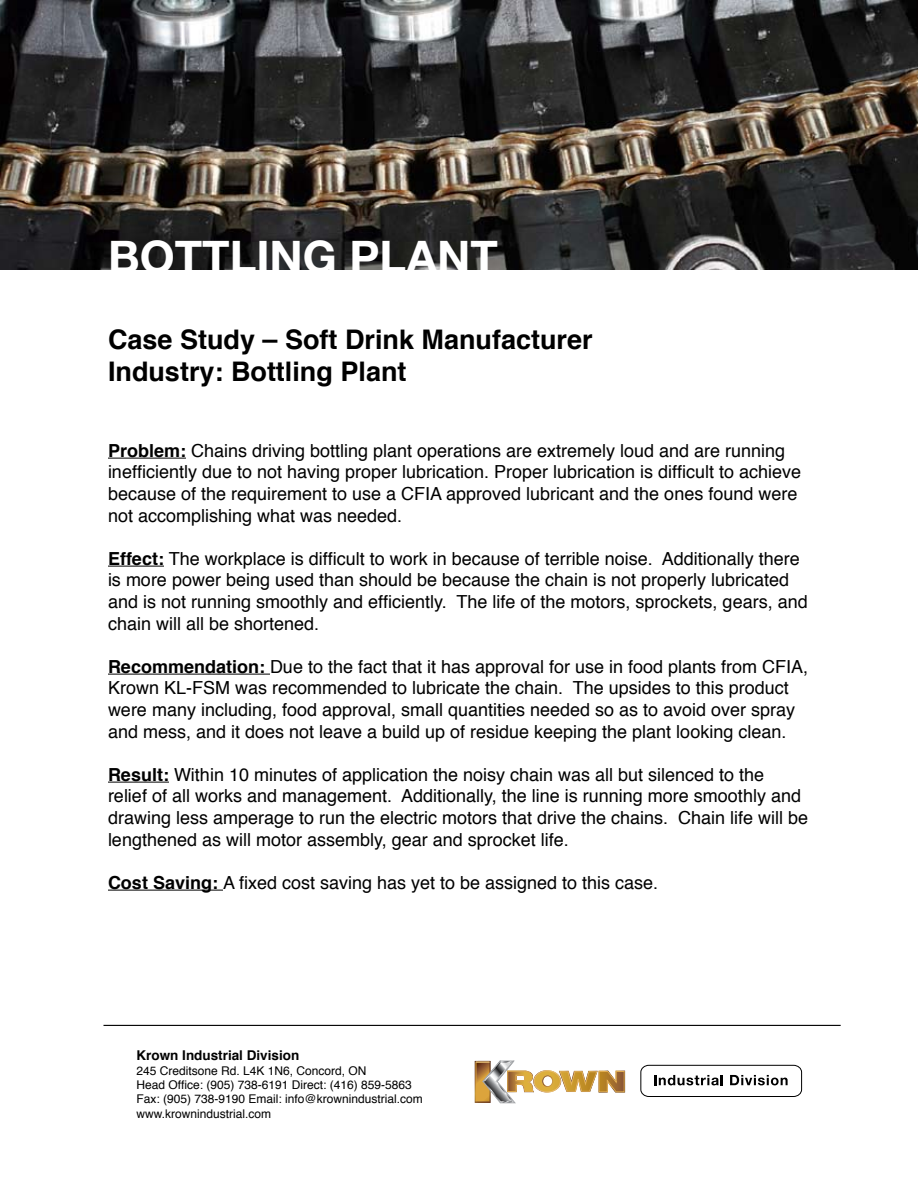
<style>
.page{position:relative;width:918px;height:1188px;background:#fff}
.page>*{position:absolute;margin:0;border:0;box-sizing:border-box;transform-origin:0 0}
.t1{font:700 45px "Helvetica Neue";color:#fff}
.t2{font:700 27px/32.4px "Helvetica";color:#000}
.t3{font:18px/21.6px "Helvetica";color:#000}
.t4{font:700 13.5px "Helvetica";color:#000}
.t5{font:12px/14.4px "Helvetica";color:#000}
.s1{font-weight:700}
</style>
<div class="page">
<img style="left:0;top:0;width:918px;height:270px">
<hr style="left:108px;top:458px;width:78px;height:1px;background:#000">
<hr style="left:108px;top:566px;width:56px;height:1px;background:#000">
<hr style="left:108px;top:674px;width:162px;height:1px;background:#000">
<hr style="left:108px;top:782px;width:61px;height:1px;background:#000">
<hr style="left:108px;top:890px;width:115px;height:1px;background:#000">
<svg style="left:475px;top:1061px;width:150px;height:42px"></svg>
<svg style="left:640px;top:1065px;width:162px;height:32px"></svg>
<hr style="left:104px;top:1025px;width:737px;height:1px;background:#000">
<h1 class="t1" style="left:108px;top:229px;width:392px">BOTTLING PLANT</h1>
<h2 class="t2" style="left:108px;top:323px;width:486px">Case Study – Soft Drink Manufacturer<br>Industry: Bottling Plant</h2>
<p class="t3" style="left:108px;top:440px;width:695px"><span class="s1">Problem:</span> Chains driving bottling plant operations are extremely loud and are running inefficiently due to not having proper lubrication. Proper lubrication is difficult to achieve because of the requirement to use a CFIA approved lubricant and the ones found were not accomplishing what was needed.</p>
<p class="t3" style="left:108px;top:548px;width:701px"><span class="s1">Effect:</span> The workplace is difficult to work in because of terrible noise. Additionally there is more power being used than should be because the chain is not properly lubricated and is not running smoothly and efficiently. The life of the motors, sprockets, gears, and chain will all be shortened.</p>
<p class="t3" style="left:108px;top:656px;width:702px"><span class="s1">Recommendation:</span> Due to the fact that it has approval for use in food plants from CFIA, Krown KL-FSM was recommended to lubricate the chain. The upsides to this product were many including, food approval, small quantities needed so as to avoid over spray and mess, and it does not leave a build up of residue keeping the plant looking clean.</p>
<p class="t3" style="left:108px;top:764px;width:702px"><span class="s1">Result:</span> Within 10 minutes of application the noisy chain was all but silenced to the<br>relief of all works and management. Additionally, the line is running more smoothly and drawing less amperage to run the electric motors that drive the chains. Chain life will be lengthened as will motor assembly, gear and sprocket life.</p>
<p class="t3" style="left:108px;top:872px;width:552px"><span class="s1">Cost Saving:</span> A fixed cost saving has yet to be assigned to this case.</p>
<p class="t4" style="left:136px;top:1044px;width:164px">Krown Industrial Division</p>
<p class="t5" style="left:136px;top:1063px;width:288px">245 Creditsone Rd. L4K 1N6, Concord, ON<br>Head Office: (905) 738-6191 Direct: (416) 859-5863<br>Fax: (905) 738-9190 Email: info@krownindustrial.com www.krownindustrial.com</p>
</div>
